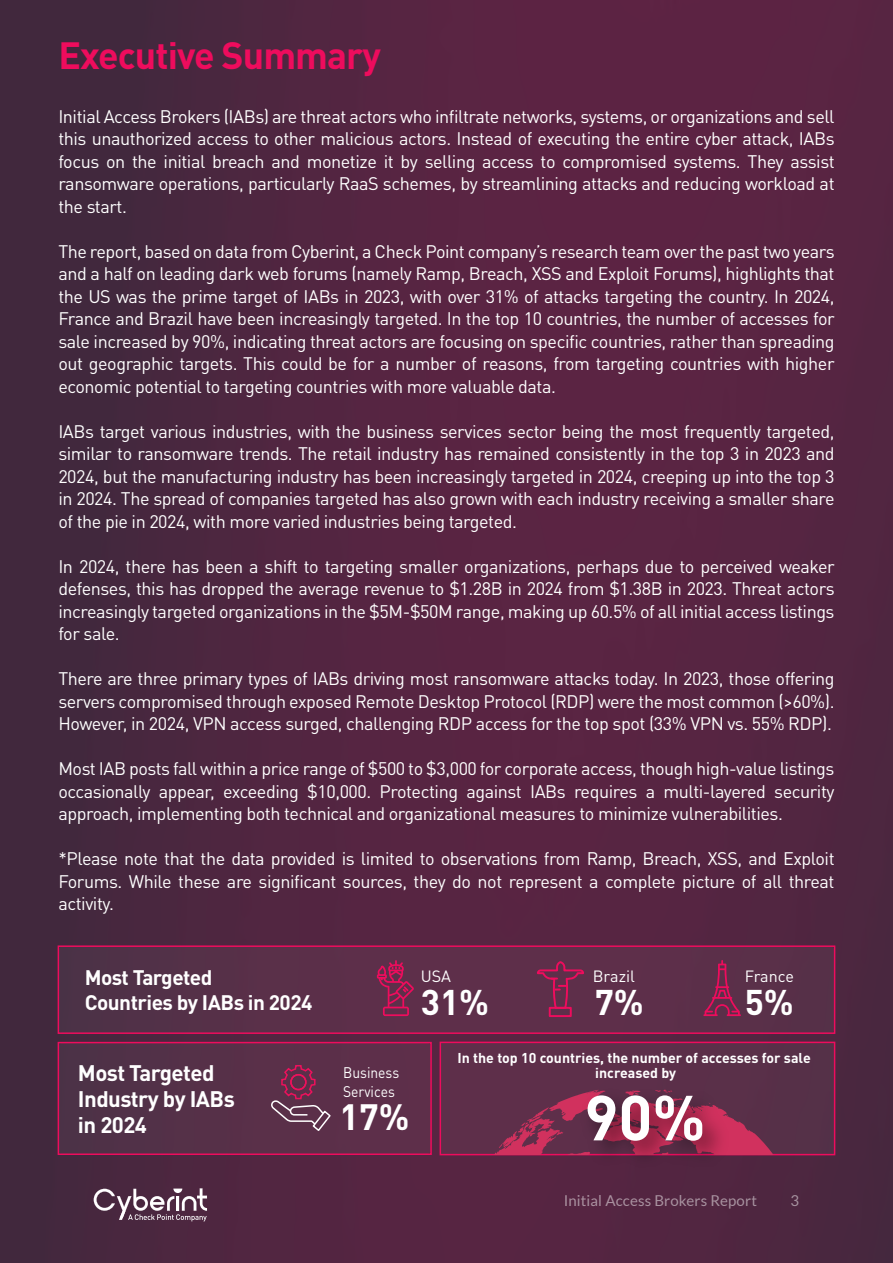
<style>
.page{position:relative;width:893px;height:1263px;background:#fff}
.page>*{position:absolute;margin:0;border:0;box-sizing:border-box;transform-origin:0 0}
.t1{font:700 62.7px "DIN Pro";color:#fff}
.t2{font:700 37.5px "DIN Pro";letter-spacing:-.025em;color:#ee0c5d}
.t3{font:700 36.15px "DIN Pro";color:#fff}
.t4{font:700 35.25px "DIN Pro";color:#fff}
.t5{font:700 22.2px/26px "DIN Pro";letter-spacing:-.025em;color:#fff}
.t6{font:700 20.85px/24.3px "DIN Pro";letter-spacing:-.025em;color:#fff}
.t7{font:18px/22.5px "DIN Pro";letter-spacing:-.025em;color:#fff;text-align:justify}
.t8{font:16.05px "DIN Pro";color:#fff}
.t9{font:15.15px/18.3px "DIN Pro";color:#fff;scale:.91 1}
.t10{font:15px "Lato";letter-spacing:.01em;color:#fff}
.t11{font:700 14.1px/15.3px "DIN Pro";color:#fff;text-align:center}
</style>
<div class="page">
<img style="left:0;top:0;width:893px;height:1263px">
<div style="left:58px;top:946px;width:777px;height:87px;background:linear-gradient(to right,#543148,#5f2f4a);border-radius:5px"></div>
<div style="left:58px;top:945px;width:777px;height:89px;border:2px solid #ee0c5d"></div>
<div style="left:440px;top:1042px;width:395px;height:112px;background:#5d2f4a"></div>
<div style="left:440px;top:1042px;width:395px;height:113px;border:2px solid #ee0c5d"></div>
<div style="left:58px;top:1042px;width:373px;height:112px;background:#563048;border-radius:5px"></div>
<div style="left:58px;top:1042px;width:374px;height:113px;border:2px solid #ee0c5d"></div>
<svg style="left:377px;top:960px;width:37px;height:56px;background:#84254e"></svg>
<svg style="left:703px;top:960px;width:38px;height:56px;background:#76284c"></svg>
<div style="left:549px;top:1007px;width:23px;height:10px;border:2px solid #ee0c5d"></div>
<svg style="left:536px;top:934px;width:49px;height:76px;background:#6e294b"></svg>
<svg style="left:271px;top:1065px;width:60px;height:66px"></svg>
<div style="left:290px;top:1074px;width:17px;height:16px;border:2px solid #ed115c;border-radius:50%"></div>
<svg style="left:94px;top:1188px;width:113px;height:33px"></svg>
<svg style="left:469px;top:1097px;width:322px;height:58px"></svg>
<img style="left:572px;top:1089px;width:167px;height:100px">
<h2 class="t2" style="left:58px;top:24px;width:324px">Executive Summary</h2>
<p class="t7" style="left:58px;top:103px;width:778px">Initial Access Brokers (IABs) are threat actors who infiltrate networks, systems, or organizations and sell this unauthorized access to other malicious actors. Instead of executing the entire cyber attack, IABs focus on the initial breach and monetize it by selling access to compromised systems. They assist ransomware operations, particularly RaaS schemes, by streamlining attacks and reducing workload at the start.</p>
<p class="t7" style="left:58px;top:238px;width:778px">The report, based on data from Cyberint, a Check Point company’s research team over the past two years and a half on leading dark web forums (namely Ramp, Breach, XSS and Exploit Forums), highlights that the US was the prime target of IABs in 2023, with over 31% of attacks targeting the country. In 2024, France and Brazil have been increasingly targeted. In the top 10 countries, the number of accesses for sale increased by 90%, indicating threat actors are focusing on specific countries, rather than spreading out geographic targets. This could be for a number of reasons, from targeting countries with higher economic potential to targeting countries with more valuable data.</p>
<p class="t7" style="left:58px;top:418px;width:778px">IABs target various industries, with the business services sector being the most frequently targeted, similar to ransomware trends. The retail industry has remained consistently in the top 3 in 2023 and 2024, but the manufacturing industry has been increasingly targeted in 2024, creeping up into the top 3 in 2024. The spread of companies targeted has also grown with each industry receiving a smaller share of the pie in 2024, with more varied industries being targeted.</p>
<p class="t7" style="left:58px;top:553px;width:778px">In 2024, there has been a shift to targeting smaller organizations, perhaps due to perceived weaker defenses, this has dropped the average revenue to $1.28B in 2024 from $1.38B in 2023. Threat actors increasingly targeted organizations in the $5M-$50M range, making up 60.5% of all initial access listings for sale.</p>
<p class="t7" style="left:58px;top:666px;width:778px">There are three primary types of IABs driving most ransomware attacks today. In 2023, those offering servers compromised through exposed Remote Desktop Protocol (RDP) were the most common (&gt;60%).<br>However, in 2024, VPN access surged, challenging RDP access for the top spot (33% VPN vs. 55% RDP).</p>
<p class="t7" style="left:58px;top:756px;width:778px">Most IAB posts fall within a price range of $500 to $3,000 for corporate access, though high-value listings occasionally appear, exceeding $10,000. Protecting against IABs requires a multi-layered security approach, implementing both technical and organizational measures to minimize vulnerabilities.</p>
<p class="t7" style="left:58px;top:846px;width:778px">*Please note that the data provided is limited to observations from Ramp, Breach, XSS, and Exploit Forums. While these are significant sources, they do not represent a complete picture of all threat activity.</p>
<p class="t6" style="left:85px;top:963px;width:229px">Most Targeted<br>Countries by IABs in 2024</p>
<p class="t5" style="left:78px;top:1057px;width:158px">Most Targeted<br>Industry by IABs in 2024</p>
<p class="t8" style="left:421px;top:963px;width:32px">USA</p>
<h3 class="t4" style="left:421px;top:972px;width:70px">31%</h3>
<p class="t8" style="left:593px;top:963px;width:44px">Brazil</p>
<h3 class="t4" style="left:595px;top:972px;width:51px">7%</h3>
<p class="t8" style="left:745px;top:963px;width:51px">France</p>
<h3 class="t4" style="left:745px;top:972px;width:51px">5%</h3>
<p class="t9" style="left:343px;top:1062px;width:63px">Business<br>Services</p>
<h3 class="t3" style="left:339px;top:1087px;width:71px">17%</h3>
<p class="t11" style="left:458px;top:1048px;width:355px">In the top 10 countries, the number of accesses for sale increased by</p>
<h1 class="t1" style="left:584px;top:1065px;width:123px">90%</h1>
<p class="t10" style="left:564px;top:1192px;width:195px">Initial Access Brokers Report</p>
<p class="t10" style="left:791px;top:1192px;width:10px">3</p>
</div>
